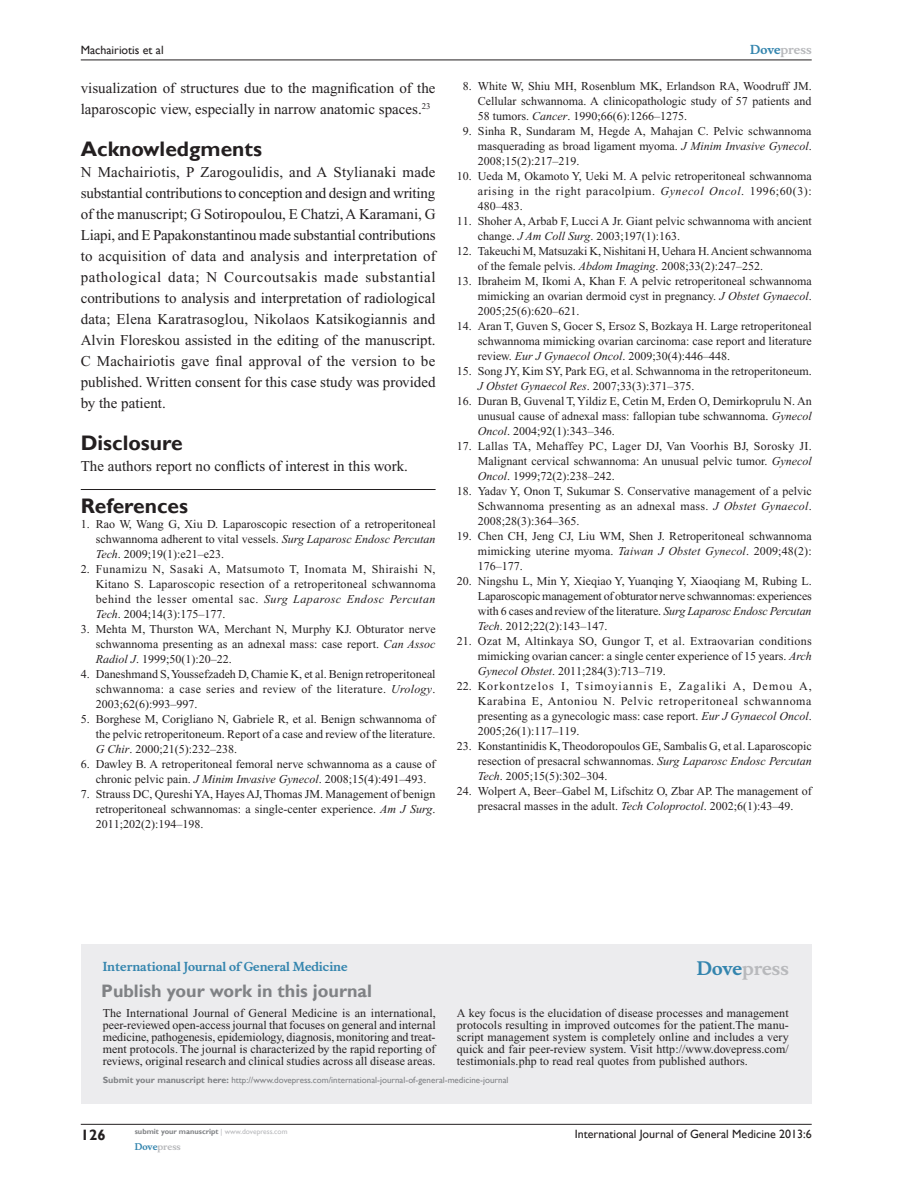
<style>
.page{position:relative;width:918px;height:1188px;background:#fff}
.page>*{position:absolute;margin:0;border:0;box-sizing:border-box;transform-origin:0 0}
.RefH{font:700 21px "Gill Sans";color:#231f20}
.PromBx-H1{font:700 18px "Gill Sans";color:#808285}
.PromBx-Brand{font:700 18px "Musee";color:#b8b9bc}
.TxF{font:15px/21px "Times New Roman";color:#231f20;text-align:justify}
.Tx{font:15px/21px "Times New Roman";color:#231f20}
.t1{font:700 15px "Gill Sans";color:#231f20}
.RefNL2{font:12px/15px "Times New Roman";color:#231f20;text-align:justify}
.RefNL1{font:12px/15px "Times New Roman";color:#231f20;text-align:justify}
.PromBx-Tx{font:12px/12px "Times New Roman";letter-spacing:.005em;color:#231f20;text-align:justify}
.t2{font:12px "Gill Sans";color:#231f20}
.PromBx-JrnlName{font:700 12px "Musee";color:#3485ae}
.t3{font:700 12px "Musee";color:#b8b9bc}
.PromBx-SubmitMssWebA{font:9px "Gill Sans";color:#808285}
.t4{font:700 9px "Musee";color:#b8b9bc}
.t5{font:700 7.5px "Gill Sans";color:#808285}
.s1{font-style:italic}
.s2{color:#3485ae}
.s3{font-weight:700}
.s4{font-weight:400;color:#b8b9bc}
</style>
<div class="page">
<div style="left:81px;top:944px;width:731px;height:159px;background:#ececee"></div>
<hr style="left:81px;top:489px;width:355px;height:1px;background:#231f20">
<hr style="left:81px;top:1124px;width:731px;height:1px;background:#231f20">
<hr style="left:81px;top:60px;width:731px;height:1px;background:#231f20">
<p class="t2" style="left:81px;top:43px;width:84px">Machairiotis et al</p>
<p class="Tx" style="left:81px;top:77px;width:356px">visualization of structures due to the magnification of the laparoscopic view, especially in narrow anatomic spaces.<sup>23</sup></p>
<h1 class="RefH" style="left:81px;top:136px;width:183px">Acknowledgments</h1>
<p class="TxF" style="left:81px;top:161px;width:357px">N Machairiotis, P Zarogoulidis, and A Stylianaki made substantial contributions to conception and design and writing of the manuscript; G Sotiropoulou, E Chatzi, A Karamani, G Liapi, and E Papakonstantinou made substantial contributions to acquisition of data and analysis and interpretation of pathological data; N Courcoutsakis made substantial contributions to analysis and interpretation of radiological data; Elena Karatrasoglou, Nikolaos Katsikogiannis and Alvin Floreskou assisted in the editing of the manuscript.<br>C Machairiotis gave final approval of the version to be published. Written consent for this case study was provided by the patient.</p>
<h1 class="RefH" style="left:81px;top:430px;width:103px">Disclosure</h1>
<p class="TxF" style="left:81px;top:455px;width:329px">The authors report no conflicts of interest in this work.</p>
<p class="RefH" style="left:81px;top:493px;width:109px">References</p>
<p class="RefNL1" style="left:96px;top:516px;width:341px;text-indent:-15px">1. Rao W, Wang G, Xiu D. Laparoscopic resection of a retroperitoneal schwannoma adherent to vital vessels. <span class="s1">Surg Laparosc Endosc Percutan Tech</span>. 2009;19(1):e21–e23.</p>
<p class="RefNL1" style="left:96px;top:561px;width:341px;text-indent:-15px">2. Funamizu N, Sasaki A, Matsumoto T, Inomata M, Shiraishi N, Kitano S. Laparoscopic resection of a retroperitoneal schwannoma behind the lesser omental sac. <span class="s1">Surg Laparosc Endosc Percutan Tech</span>. 2004;14(3):175–177.</p>
<p class="RefNL1" style="left:96px;top:621px;width:342px;text-indent:-15px">3. Mehta M, Thurston WA, Merchant N, Murphy KJ. Obturator nerve schwannoma presenting as an adnexal mass: case report. <span class="s1">Can Assoc Radiol J</span>. 1999;50(1):20–22.</p>
<p class="RefNL1" style="left:96px;top:666px;width:341px;text-indent:-15px">4. Daneshmand S, Youssefzadeh D, Chamie K, et al. Benign retroperitoneal schwannoma: a case series and review of the literature. <span class="s1">Urology</span>.<br>2003;62(6):993–997.</p>
<p class="RefNL1" style="left:96px;top:711px;width:341px;text-indent:-15px">5. Borghese M, Corigliano N, Gabriele R, et al. Benign schwannoma of the pelvic retroperitoneum. Report of a case and review of the literature.<br><span class="s1">G Chir</span>. 2000;21(5):232–238.</p>
<p class="RefNL1" style="left:81px;top:756px;width:356px;text-align:center">6. Dawley B. A retroperitoneal femoral nerve schwannoma as a cause of chronic pelvic pain. <span class="s1">J Minim Invasive Gynecol</span>. 2008;15(4):491–493.</p>
<p class="RefNL1" style="left:96px;top:786px;width:341px;text-indent:-15px">7. Strauss DC, Qureshi YA, Hayes AJ, Thomas JM. Management of benign retroperitoneal schwannomas: a single-center experience. <span class="s1">Am J Surg</span>.<br>2011;202(2):194–198.</p>
<p class="t3" style="left:750px;top:43px;width:63px"><span class="s2">Dove</span>press</p>
<p class="RefNL2" style="left:478px;top:79px;width:335px;text-indent:-15px">8. White W, Shiu MH, Rosenblum MK, Erlandson RA, Woodruff JM.<br>Cellular schwannoma. A clinicopathologic study of 57 patients and 58 tumors. <span class="s1">Cancer</span>. 1990;66(6):1266–1275.</p>
<p class="RefNL2" style="left:478px;top:124px;width:335px;text-indent:-15px">9. Sinha R, Sundaram M, Hegde A, Mahajan C. Pelvic schwannoma masquerading as broad ligament myoma. <span class="s1">J Minim Invasive Gynecol</span>.<br>2008;15(2):217–219.</p>
<p class="RefNL2" style="left:478px;top:169px;width:335px;text-indent:-21px">10. Ueda M, Okamoto Y, Ueki M. A pelvic retroperitoneal schwannoma arising in the right paracolpium. <span class="s1">Gynecol Oncol</span>. 1996;60(3):<br>480–483.</p>
<p class="RefNL2" style="left:478px;top:214px;width:335px;text-indent:-21px">11. Shoher A, Arbab F, Lucci A Jr. Giant pelvic schwannoma with ancient change. <span class="s1">J Am Coll Surg</span>. 2003;197(1):163.</p>
<p class="RefNL2" style="left:478px;top:244px;width:335px;text-indent:-21px">12. Takeuchi M, Matsuzaki K, Nishitani H, Uehara H. Ancient schwannoma of the female pelvis. <span class="s1">Abdom Imaging</span>. 2008;33(2):247–252.</p>
<p class="RefNL2" style="left:478px;top:274px;width:335px;text-indent:-21px">13. Ibraheim M, Ikomi A, Khan F. A pelvic retroperitoneal schwannoma mimicking an ovarian dermoid cyst in pregnancy. <span class="s1">J Obstet Gynaecol</span>.<br>2005;25(6):620–621.</p>
<p class="RefNL2" style="left:478px;top:319px;width:335px;text-indent:-21px">14. Aran T, Guven S, Gocer S, Ersoz S, Bozkaya H. Large retroperitoneal schwannoma mimicking ovarian carcinoma: case report and literature review. <span class="s1">Eur J Gynaecol Oncol</span>. 2009;30(4):446–448.</p>
<p class="RefNL2" style="left:478px;top:364px;width:335px;text-indent:-21px">15. Song JY, Kim SY, Park EG, et al. Schwannoma in the retroperitoneum.<br><span class="s1">J Obstet Gynaecol Res</span>. 2007;33(3):371–375.</p>
<p class="RefNL2" style="left:478px;top:394px;width:335px;text-indent:-21px">16. Duran B, Guvenal T, Yildiz E, Cetin M, Erden O, Demirkoprulu N. An unusual cause of adnexal mass: fallopian tube schwannoma. <span class="s1">Gynecol Oncol</span>. 2004;92(1):343–346.</p>
<p class="RefNL2" style="left:478px;top:439px;width:335px;text-indent:-21px">17. Lallas TA, Mehaffey PC, Lager DJ, Van Voorhis BJ, Sorosky JI.<br>Malignant cervical schwannoma: An unusual pelvic tumor. <span class="s1">Gynecol Oncol</span>. 1999;72(2):238–242.</p>
<p class="RefNL2" style="left:478px;top:484px;width:335px;text-indent:-21px">18. Yadav Y, Onon T, Sukumar S. Conservative management of a pelvic Schwannoma presenting as an adnexal mass. <span class="s1">J Obstet Gynaecol</span>.<br>2008;28(3):364–365.</p>
<p class="RefNL2" style="left:478px;top:529px;width:335px;text-indent:-21px">19. Chen CH, Jeng CJ, Liu WM, Shen J. Retroperitoneal schwannoma mimicking uterine myoma. <span class="s1">Taiwan J Obstet Gynecol</span>. 2009;48(2):<br>176–177.</p>
<p class="RefNL2" style="left:478px;top:574px;width:336px;text-indent:-21px">20. Ningshu L, Min Y, Xieqiao Y, Yuanqing Y, Xiaoqiang M, Rubing L.<br>Laparoscopic management of obturator nerve schwannomas: experiences with 6 cases and review of the literature. <span class="s1">Surg Laparosc Endosc Percutan Tech</span>. 2012;22(2):143–147.</p>
<p class="RefNL2" style="left:478px;top:634px;width:335px;text-indent:-21px">21. Ozat M, Altinkaya SO, Gungor T, et al. Extraovarian conditions mimicking ovarian cancer: a single center experience of 15 years. <span class="s1">Arch Gynecol Obstet</span>. 2011;284(3):713–719.</p>
<p class="RefNL2" style="left:478px;top:679px;width:336px;text-indent:-21px">22. Korkontzelos I, Tsimoyiannis E, Zagaliki A, Demou A, Karabina E, Antoniou N. Pelvic retroperitoneal schwannoma presenting as a gynecologic mass: case report. <span class="s1">Eur J Gynaecol Oncol</span>.<br>2005;26(1):117–119.</p>
<p class="RefNL2" style="left:478px;top:739px;width:335px;text-indent:-21px">23. Konstantinidis K, Theodoropoulos GE, Sambalis G, et al. Laparoscopic resection of presacral schwannomas. <span class="s1">Surg Laparosc Endosc Percutan Tech</span>. 2005;15(5):302–304.</p>
<p class="RefNL2" style="left:457px;top:784px;width:356px;text-align:center">24. Wolpert A, Beer–Gabel M, Lifschitz O, Zbar AP. The management of presacral masses in the adult. <span class="s1">Tech Coloproctol</span>. 2002;6(1):43–49.</p>
<p class="PromBx-JrnlName" style="left:103px;top:959px;width:246px">International Journal of General Medicine</p>
<p class="PromBx-H1" style="left:101px;top:980px;width:272px">Publish your work in this journal</p>
<p class="PromBx-Brand" style="left:697px;top:958px;width:94px"><span class="s2">Dove</span>press</p>
<p class="PromBx-Tx" style="left:103px;top:1007px;width:335px">The International Journal of General Medicine is an international, peer-reviewed open-access journal that focuses on general and internal medicine, pathogenesis, epidemiology, diagnosis, monitoring and treat&shy;ment protocols. The journal is characterized by the rapid reporting of reviews, original research and clinical studies across all disease areas.</p>
<p class="PromBx-Tx" style="left:457px;top:1007px;width:333px">A key focus is the elucidation of disease processes and management protocols resulting in improved outcomes for the patient.The manu&shy;script management system is completely online and includes a very quick and fair peer-review system. Visit http://www.dovepress.com/ testimonials.php to read real quotes from published authors.</p>
<p class="PromBx-SubmitMssWebA" style="left:103px;top:1075px;width:407px"><span class="s3">Submit your manuscript here:</span> http://www.dovepress.com/international-journal-of-general-medicine-journal</p>
<p class="t1" style="left:81px;top:1126px;width:26px">126</p>
<p class="t5" style="left:135px;top:1127px;width:154px">submit your manuscript <span class="s4">| www.dovepress.com</span></p>
<p class="t4" style="left:135px;top:1141px;width:48px"><span class="s2">Dove</span>press</p>
<p class="t2" style="left:575px;top:1127px;width:238px">International Journal of General Medicine 2013:6</p>
</div>
